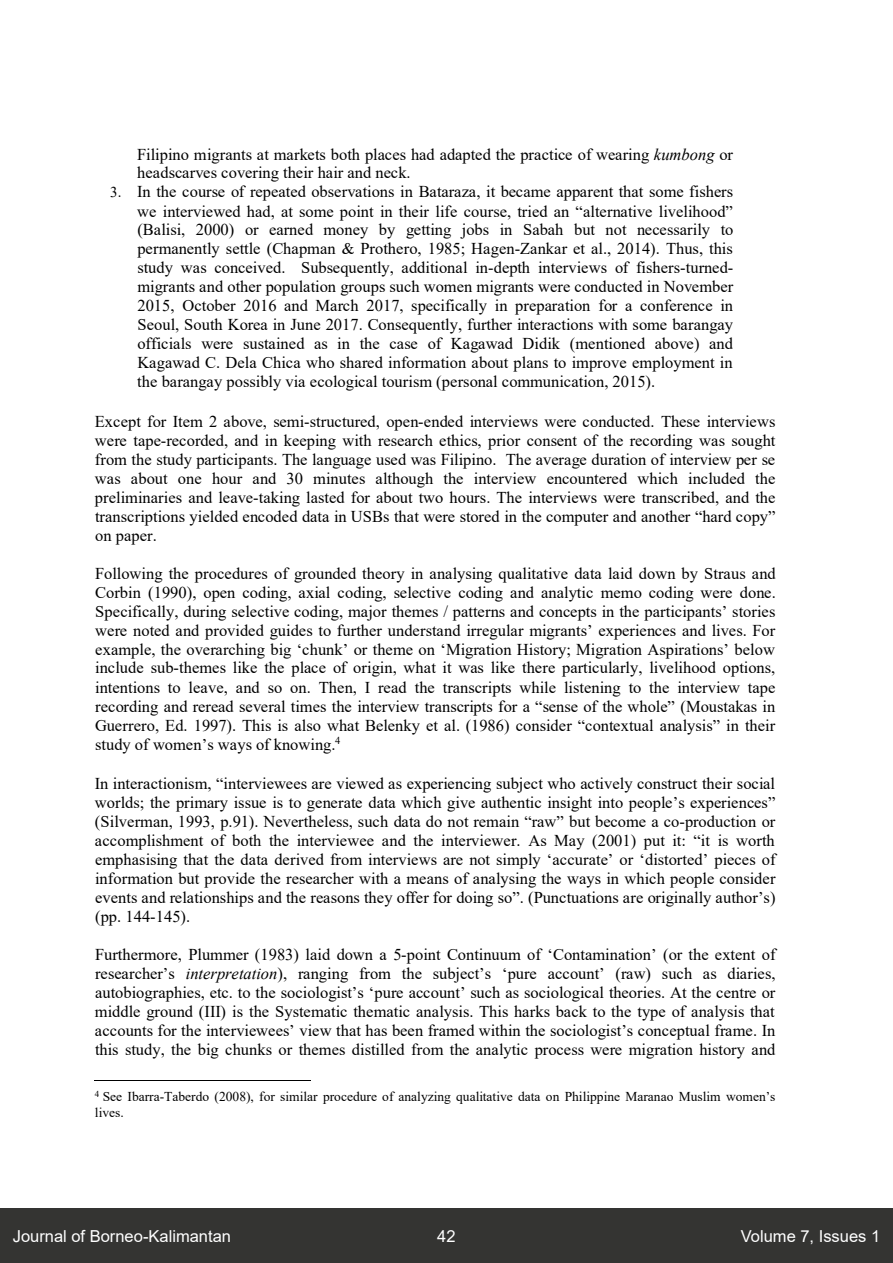
<style>
.page{position:relative;width:893px;height:1263px;background:#fff}
.page>*{position:absolute;margin:0;border:0;box-sizing:border-box;transform-origin:0 0}
.t1{font:16.5px/18.9px "Times New Roman";color:#000;text-align:justify}
.t2{font:16.5px "Arial";color:#fff}
.t3{font:13.5px/15.8px "Times New Roman";color:#000}
.s1{font-style:italic}
.s2{font-size:15px}
</style>
<div class="page">
<div style="left:0;top:1209px;width:893px;height:54px;background:#343432"></div>
<hr style="left:95px;top:1080px;width:216px;height:1px;background:#000">
<p class="t1" style="left:137px;top:144px;width:597px">Filipino migrants at markets both places had adapted the practice of wearing <span class="s1">kumbong</span> or headscarves covering their hair and neck.</p>
<p class="t1" style="left:137px;top:182px;width:598px;text-indent:-27px"><span class="s2">3.</span> In the course of repeated observations in Bataraza, it became apparent that some fishers we interviewed had, at some point in their life course, tried an “alternative livelihood” (Balisi, 2000) or earned money by getting jobs in Sabah but not necessarily to permanently settle (Chapman &amp; Prothero, 1985; Hagen-Zankar et al., 2014). Thus, this study was conceived. Subsequently, additional in-depth interviews of fishers-turned&shy;migrants and other population groups such women migrants were conducted in November 2015, October 2016 and March 2017, specifically in preparation for a conference in Seoul, South Korea in June 2017. Consequently, further interactions with some barangay officials were sustained as in the case of Kagawad Didik (mentioned above) and Kagawad C. Dela Chica who shared information about plans to improve employment in the barangay possibly via ecological tourism (personal communication, 2015).</p>
<p class="t1" style="left:95px;top:412px;width:682px">Except for Item 2 above, semi-structured, open-ended interviews were conducted. These interviews were tape-recorded, and in keeping with research ethics, prior consent of the recording was sought from the study participants. The language used was Filipino. The average duration of interview per se was about one hour and 30 minutes although the interview encountered which included the preliminaries and leave-taking lasted for about two hours. The interviews were transcribed, and the transcriptions yielded encoded data in USBs that were stored in the computer and another “hard copy” on paper.</p>
<p class="t1" style="left:95px;top:563px;width:682px">Following the procedures of grounded theory in analysing qualitative data laid down by Straus and Corbin (1990), open coding, axial coding, selective coding and analytic memo coding were done.<br>Specifically, during selective coding, major themes / patterns and concepts in the participants’ stories were noted and provided guides to further understand irregular migrants’ experiences and lives. For example, the overarching big ‘chunk’ or theme on ‘Migration History; Migration Aspirations’ below include sub-themes like the place of origin, what it was like there particularly, livelihood options, intentions to leave, and so on. Then, I read the transcripts while listening to the interview tape recording and reread several times the interview transcripts for a “sense of the whole” (Moustakas in Guerrero, Ed. 1997). This is also what Belenky et al. (1986) consider “contextual analysis” in their study of women’s ways of knowing.<sup>4</sup></p>
<p class="t1" style="left:95px;top:774px;width:682px">In interactionism, “interviewees are viewed as experiencing subject who actively construct their social worlds; the primary issue is to generate data which give authentic insight into people’s experiences” (Silverman, 1993, p.91). Nevertheless, such data do not remain “raw” but become a co-production or accomplishment of both the interviewee and the interviewer. As May (2001) put it: “it is worth emphasising that the data derived from interviews are not simply ‘accurate’ or ‘distorted’ pieces of information but provide the researcher with a means of analysing the ways in which people consider events and relationships and the reasons they offer for doing so”. (Punctuations are originally author’s) (pp. 144-145).</p>
<p class="t1" style="left:95px;top:944px;width:682px">Furthermore, Plummer (1983) laid down a 5-point Continuum of ‘Contamination’ (or the extent of researcher’s <span class="s1">interpretation</span>), ranging from the subject’s ‘pure account’ (raw) such as diaries, autobiographies, etc. to the sociologist’s ‘pure account’ such as sociological theories. At the centre or middle ground (III) is the Systematic thematic analysis. This harks back to the type of analysis that accounts for the interviewees’ view that has been framed within the sociologist’s conceptual frame. In this study, the big chunks or themes distilled from the analytic process were migration history and</p>
<p class="t3" style="left:95px;top:1088px;width:682px"><sup>4</sup> See Ibarra-Taberdo (2008), for similar procedure of analyzing qualitative data on Philippine Maranao Muslim women’s lives.</p>
<p class="t2" style="left:13px;top:1224px;width:220px">Journal of Borneo-Kalimantan</p>
<p class="t2" style="left:437px;top:1224px;width:20px">42</p>
<p class="t2" style="left:741px;top:1224px;width:141px">Volume 7, Issues 1</p>
</div>
